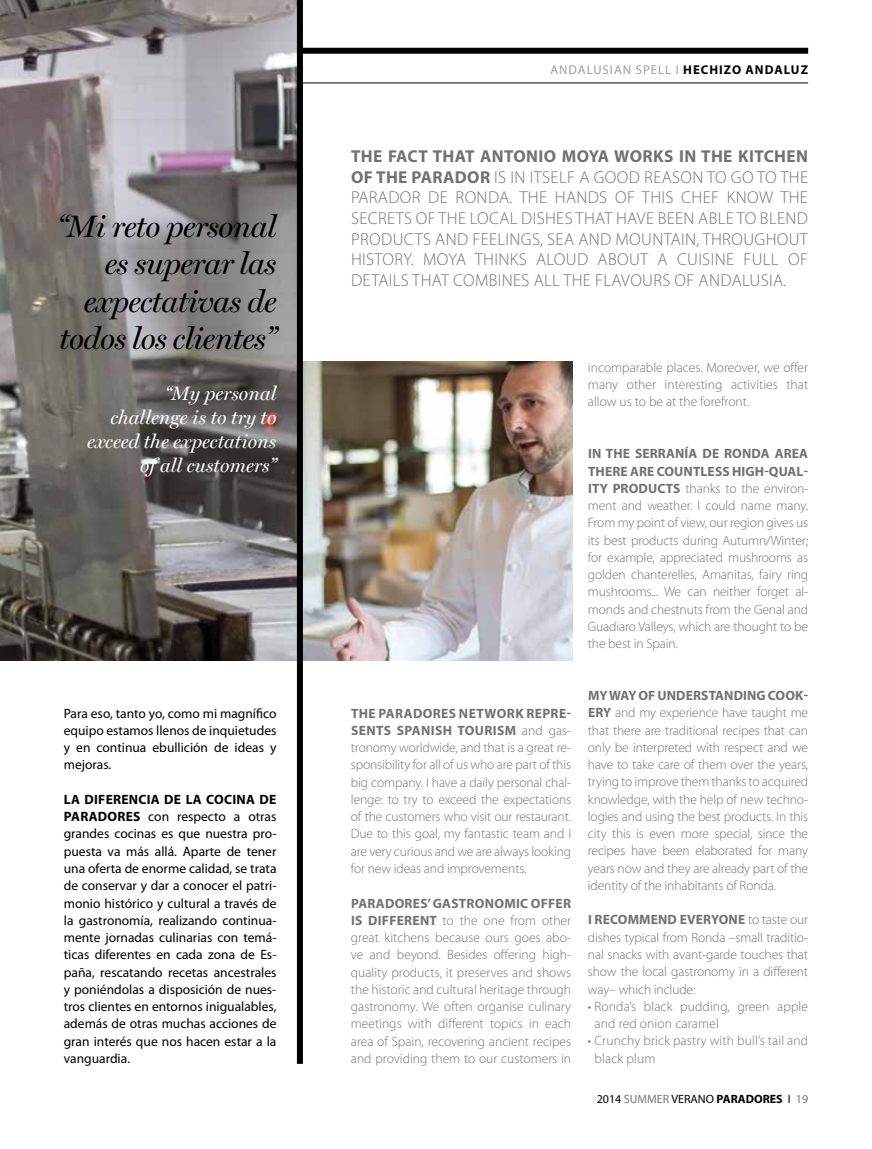
<style>
.page{position:relative;width:872px;height:1149px;background:#fff}
.page>*{position:absolute;margin:0;border:0;box-sizing:border-box;transform-origin:0 0}
.t1{font:italic 31.05px/37.2px "Miller Display";letter-spacing:-.02em;color:#000;text-align:right}
.t2{font:italic 19.5px/24px "Miller Display";color:#fff;text-align:right}
.t3{font:300 17.25px/20.7px "Myriad Pro";letter-spacing:.02em;color:#707172}
.t4{font:700 17.25px "Myriad Pro";letter-spacing:.02em;color:#707172}
.t5{font:300 13.5px/17.2px "Myriad Pro";letter-spacing:-.01em;color:#707172;text-align:justify}
.t6{font:13.5px/17.2px "Myriad Pro";color:#000;text-align:justify}
.t7{font:700 13.5px/17.2px "Myriad Pro";letter-spacing:.02em;color:#707172}
.t8{font:300 13.5px/17.2px "Myriad Pro";letter-spacing:.01em;color:#707172}
.t9{font:700 13.5px "Myriad Pro";letter-spacing:.02em;color:#000}
.t10{font:12.75px "Myriad Pro";color:#9c9e9f}
.t11{font:700 12.75px "Myriad Pro";color:#000}
.t12{font:12px "Myriad Pro";color:#000}
.t13{font:12px "Myriad Pro";color:#72797e}
.s1{font-weight:700}
.s2{font-weight:400;color:#9c9e9f}
.s3{color:#72797e}
.s4{font-weight:700;color:#000}
.s5{color:#000}
</style>
<div class="page">
<img style="left:303px;top:361px;width:269px;height:299px">
<div style="left:64px;top:48px;width:744px;height:6px;background:#000"></div>
<hr style="left:64px;top:83px;width:744px;height:1px;background:#000">
<img style="left:0;top:0;width:297px;height:660px">
<div style="left:297px;top:0;width:6px;height:1063px;background:#000"></div>
<h1 class="t1" style="left:57px;top:208px;width:221px">“Mi reto personal es superar las expectativas de todos los clientes”</h1>
<h2 class="t2" style="left:87px;top:381px;width:191px">“My personal challenge is to try to exceed the expectations of all customers”</h2>
<p class="t6" style="left:64px;top:704px;width:214px">Para eso, tanto yo, como mi magnífico equipo estamos llenos de inquietudes y en continua ebullición de ideas y mejoras.</p>
<p class="t9" style="left:64px;top:790px;width:83px">LA DIFERENCIA</p>
<p class="t6" style="left:64px;top:790px;width:214px;text-indent:100px"><span class="s1">DE LA COCI NA DE PARADORES</span> con respecto a otras grandes cocinas es que nuestra pro&shy;puesta va más allá. Aparte de tener una oferta de enorme calidad, se trata de conservar y dar a conocer el patri&shy;monio histórico y cultural a través de la gastronomía, realizando continua&shy;mente jornadas culinarias con temá&shy;ticas diferentes en cada zona de Es&shy;paña, rescatando recetas ancestrales y poniéndolas a disposición de nues&shy;tros clientes en entornos inigualables, además de otras muchas acciones de gran interés que nos hacen estar a la vanguardia.</p>
<p class="t10" style="left:550px;top:63px;width:18px">Andalusian</p>
<p class="t10" style="left:635px;top:63px;width:8px">spell</p>
<p class="t11" style="left:675px;top:61px;width:34px"><span class="s2">I</span> HECHIZ</p>
<p class="t11" style="left:732px;top:61px;width:43px">O ANDALUZ</p>
<p class="t4" style="left:351px;top:145px;width:153px">THE FACT THAT ANTON</p>
<p class="t3" style="left:351px;top:145px;width:458px;text-indent:187px"><span class="s1">IO MOYA WORKS IN THE KITCHEN OF THE PARADOR</span> IS IN ITSELF A GOOD REASON TO GO TO THE PARADOR DE RONDA. THE HANDS OF THIS CHEF KNOW THE SECRETS OF THE LOCAL DISHES THAT HAVE BEEN ABLE TO BLEND PRODUCTS AND FEELINGS, SEA AND MOU NTAIN, THROUGHOUT HISTORY. MOYA THINKS ALOU D ABOUT A CU ISINE FU LL OF DETAILS THAT COMBINES ALL THE FLAVOURS</p>
<p class="t3" style="left:674px;top:270px;width:113px">OF ANDALUSIA.</p>
<p class="t5" style="left:588px;top:358px;width:222px">incomparable places. Moreover, we offer many other interesting activities that allow us to be at the forefront.</p>
<p class="t7" style="left:351px;top:703px;width:221px">TH E PARADORES NETWORK REPRE-<br>SENTS SPANISH</p>
<p class="t5" style="left:351px;top:721px;width:222px;text-indent:106px"><span class="s1">TOURISM</span> and gas&shy;tronomy worldwide, and that is a great re&shy;sponsibility for all of us who are part of this big company. I have a daily personal chal&shy;lenge: to try to exceed the expectations of the customers who visit our restaurant.<br>Due to this goal, my fantastic team and I are very curious and we are always looking for new ideas and improvements.</p>
<p class="t7" style="left:351px;top:893px;width:91px">PARADORES’ GAS</p>
<p class="t7" style="left:459px;top:893px;width:114px">TRONOMIC OFFER</p>
<p class="t7" style="left:351px;top:910px;width:25px">IS DIFF</p>
<p class="t5" style="left:351px;top:911px;width:222px;text-indent:46px"><span class="s1">ERENT</span> to the one from other great kitchens because ours goes abo&shy;ve and beyond. Besides offering high&shy;quality products, it preserves and shows the historic and cultural heritage through gastronomy. We often organise culinary meetings with different topics in each area of Spain, recovering ancient recipes and providing them to our customers in</p>
<p class="t7" style="left:588px;top:444px;width:220px">IN THE SERRANÍA DE RONDA AREA<br>THERE ARE COUNTLESS HIGH</p>
<p class="t7" style="left:764px;top:461px;width:24px">-QUAL</p>
<p class="t7" style="left:803px;top:461px;width:6px">-</p>
<p class="t5" style="left:588px;top:479px;width:222px;text-indent:78px"><span class="s1">TS</span> thanks to the environ&shy;ment and weather. I could name many.<br>From my point of view, our region gives us its best products during Autumn/Winter; for example, appreciated mushrooms as golden chanterelles, Amanitas, fairy ring mushrooms... We can neither forget al&shy;monds and chestnuts from the Genal and Guadiaro Valleys, which are thought to be the best in Spain.</p>
<p class="t7" style="left:588px;top:686px;width:32px">MY WAY</p>
<p class="t7" style="left:588px;top:479px;width:61px">ITY PRODUC</p>
<p class="t5" style="left:588px;top:686px;width:222px;text-indent:51px"><span class="s1">OF UNDERSTANDI NG COOK-ERY</span> and my experience have taught me that there are traditional recipes that can only be interpreted with respect and we have to take care of them over the years, trying to improve them thanks to acquired knowledge, with the help of new techno&shy;logies and using the best products. In this city this is even more special, since the recipes have been elaborated for many years now and they are already part of the identity of the inhabitants of Ronda.</p>
<p class="t5" style="left:588px;top:910px;width:222px"><span class="s1">I RECOMMEND EVERYONE</span> to taste our dishes typical from Ronda –small traditio&shy;nal snacks with avant-garde touches that show the local gastronomy in a different way– which include:</p>
<p class="t8" style="left:594px;top:997px;width:215px;text-indent:-7px">• Ronda’s black pudding, green apple and red onion caramel</p>
<p class="t8" style="left:594px;top:1031px;width:215px;text-indent:-7px">• Crunchy brick pastry with bull’s tail and black plum</p>
<p class="t12" style="left:597px;top:1091px;width:166px">2014 <span class="s3">SUMMER</span> VERANO <span class="s1">PARADORE</span></p>
<p class="t13" style="left:776px;top:1091px;width:33px"><span class="s4">S</span> <span class="s5">Ι</span> 19</p>
</div>
